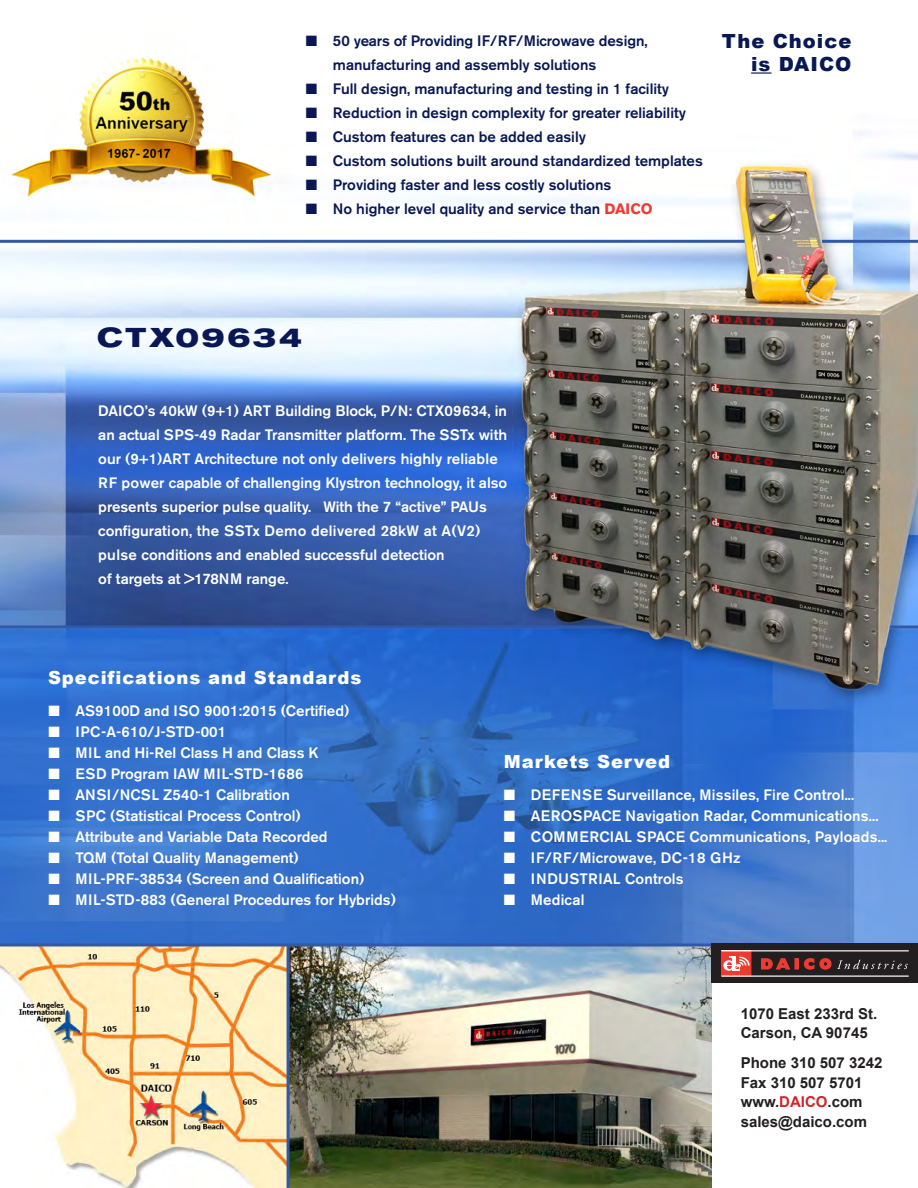
<style>
.page{position:relative;width:918px;height:1188px;background:#fff}
.page>*{position:absolute;margin:0;border:0;box-sizing:border-box;transform-origin:0 0}
.t1{font:700 expanded 27px "Akzidenz Grotesk BE";letter-spacing:.105em;color:#091855}
.t2{font:900 19.5px "Arial";letter-spacing:.05em;color:#091855}
.t3{font:900 18px "Arial";letter-spacing:.05em;color:#fff}
.t4{font:500 15px/24px "Akzidenz Grotesk BE";color:#fff}
.t5{font:500 15px/24px "Akzidenz Grotesk BE";color:#091855}
.t6{font:700 15px "Arial";color:#231f20}
.t7{font:500 15px "Akzidenz Grotesk BE";letter-spacing:.02em;color:#fff}
.s1{font-weight:700;color:#ee3b32}
.s2{color:#d1232a}
</style>
<div class="page">
<img style="left:0;top:57px;width:918px;height:887px">
<hr style="left:751px;top:72px;width:21px;height:2px;background:#091855">
<img style="left:0;top:946px;width:712px;height:242px">
<hr style="left:287px;top:946px;width:3px;height:242px;background:#3358a5">
<hr style="left:0;top:626px;width:623px;height:2px;background:#3358a5">
<hr style="left:0;top:240px;width:745px;height:3px;background:#3358a5">
<hr style="left:822px;top:240px;width:96px;height:3px;background:#3358a5">
<hr style="left:890px;top:626px;width:28px;height:2px;background:#3358a5">
<hr style="left:0;top:944px;width:918px;height:2px;background:#3358a5">
<div style="left:712px;top:943px;width:206px;height:40px;background:#231f20"></div>
<svg style="left:761px;top:959px;width:29px;height:10px"></svg>
<div style="left:795px;top:959px;width:4px;height:10px;border:1px solid #ee3b32"></div>
<svg style="left:804px;top:959px;width:10px;height:10px"></svg>
<svg style="left:820px;top:959px;width:11px;height:10px"></svg>
<svg style="left:837px;top:960px;width:71px;height:9px"></svg>
<div style="left:721px;top:951px;width:30px;height:25px;background:#ee3b32"></div>
<div style="left:721px;top:951px;width:30px;height:25px;border:1px solid #ee3b32"></div>
<hr style="left:721px;top:950px;width:188px;height:1px;background:#fff">
<hr style="left:721px;top:976px;width:188px;height:1px;background:#fff">
<svg style="left:723px;top:960px;width:11px;height:11px"></svg>
<svg style="left:727px;top:956px;width:23px;height:15px"></svg>
<p class="t5" style="left:333px;top:29px;width:316px;text-indent:-27px">■ 50 years of Providing IF/RF/Microwave design, manufacturing and assembly solutions</p>
<p class="t5" style="left:306px;top:77px;width:365px">■ Full design, manufacturing and testing in 1 facility</p>
<p class="t5" style="left:306px;top:101px;width:382px">■ Reduction in design complexity for greater reliability</p>
<p class="t5" style="left:306px;top:125px;width:282px">■ Custom features can be added easily</p>
<p class="t5" style="left:306px;top:149px;width:399px">■ Custom solutions built around standardized templates</p>
<p class="t5" style="left:306px;top:173px;width:307px">■ Providing faster and less costly solutions</p>
<p class="t5" style="left:306px;top:197px;width:348px">■ No higher level quality and service than <span class="s1">DAICO</span></p>
<p class="t2" style="left:722px;top:27px;width:131px">The Choice</p>
<p class="t2" style="left:751px;top:49px;width:102px">is DAICO</p>
<p class="t1" style="left:97px;top:322px;width:206px">CTX09634</p>
<p class="t4" style="left:98px;top:398px;width:411px">DAICO’s 40kW (9+1) ART Building Block, P/N: CTX09634, in an actual SPS-49 Radar Transmitter platform. The SSTx with our (9+1)ART Architecture not only delivers highly reliable RF power capable of challenging Klystron technology, it also presents superior pulse quality. With the 7 “active” PAUs configuration, the SSTx Demo delivered 28kW at A(V2) pulse conditions and enabled successful detection<br>of targets at &gt;178NM range.</p>
<p class="t3" style="left:48px;top:664px;width:315px">Specifications and Standards</p>
<p class="t4" style="left:48px;top:699px;width:302px">■ AS9100D and ISO 9001:2015 (Certified)</p>
<p class="t7" style="left:48px;top:723px;width:179px">■ IPC-A-610/J-STD-001</p>
<p class="t4" style="left:48px;top:741px;width:272px">■ MIL and Hi-Rel Class H and Class K</p>
<p class="t4" style="left:48px;top:762px;width:257px">■ ESD Program IAW MIL-STD-1686</p>
<p class="t4" style="left:48px;top:783px;width:243px">■ ANSI/NCSL Z540-1 Calibration</p>
<p class="t4" style="left:48px;top:804px;width:254px">■ SPC (Statistical Process Control)</p>
<p class="t4" style="left:48px;top:825px;width:281px">■ Attribute and Variable Data Recorded</p>
<p class="t4" style="left:48px;top:846px;width:252px">■ TQM (Total Quality Management)</p>
<p class="t4" style="left:48px;top:867px;width:318px">■ MIL-PRF-38534 (Screen and Qualification)</p>
<p class="t4" style="left:48px;top:888px;width:349px">■ MIL-STD-883 (General Procedures for Hybrids)</p>
<p class="t3" style="left:504px;top:748px;width:168px">Markets Served</p>
<p class="t4" style="left:504px;top:783px;width:352px">■ DEFENSE Surveillance, Missiles, Fire Control...</p>
<p class="t4" style="left:504px;top:804px;width:376px">■ AEROSPACE Navigation Radar, Communications...</p>
<p class="t4" style="left:504px;top:825px;width:385px">■ COMMERCIAL SPACE Communications, Payloads...</p>
<p class="t4" style="left:504px;top:846px;width:238px">■ IF/RF/Microwave, DC-18 GHz</p>
<p class="t4" style="left:504px;top:867px;width:181px">■ INDUSTRIAL Controls</p>
<p class="t4" style="left:504px;top:888px;width:82px">■ Medical</p>
<p class="t6" style="left:741px;top:1005px;width:138px">1070 East 233rd St.</p>
<p class="t6" style="left:741px;top:1025px;width:128px">Carson, CA 90745</p>
<p class="t6" style="left:741px;top:1055px;width:143px">Phone 310 507 3242</p>
<p class="t6" style="left:741px;top:1074px;width:123px">Fax 310 507 5701</p>
<p class="t6" style="left:741px;top:1094px;width:123px">www.<span class="s2">DAICO</span>.com</p>
<p class="t6" style="left:741px;top:1113px;width:128px">sales@daico.com</p>
</div>
